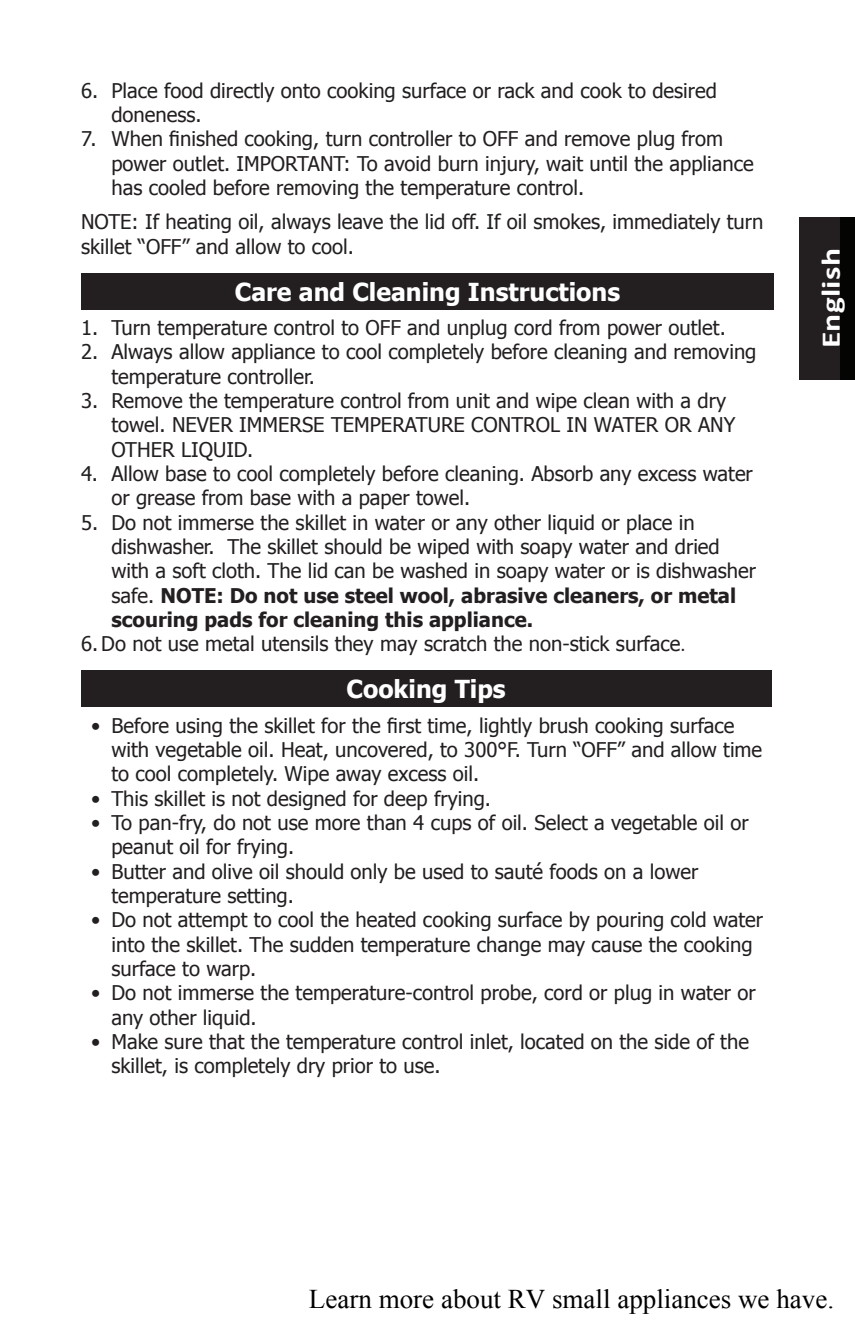
<style>
.page{position:relative;width:855px;height:1326px;background:#fff}
.page>*{position:absolute;margin:0;border:0;box-sizing:border-box;transform-origin:0 0}
.t1{font:27px "Times New Roman";color:#000}
.t2{font:700 27px "Calibri";letter-spacing:.005em;color:#fff;scale:1.25 1}
.t3{font:700 24.75px "Tahoma";color:#fff}
.t4{font:20.25px/24.3px "Tahoma";color:#231f20}
.s1{font-weight:700}
.s2{font-family:"Calibri"}
</style>
<div class="page">
<div style="left:799px;top:217px;width:56px;height:162px;background:#040503"></div>
<div style="left:799px;top:217px;width:40px;height:162px;background:#231f20"></div>
<div style="left:81px;top:273px;width:693px;height:37px;background:#231f20"></div>
<div style="left:81px;top:670px;width:690px;height:37px;background:#231f20"></div>
<p class="t4" style="left:111px;top:79px;width:607px;text-indent:-30px">6. Place food directly onto cooking surface or rack and cook to desired doneness.</p>
<p class="t4" style="left:111px;top:128px;width:644px;text-indent:-30px">7. When finished cooking, turn controller to OFF and remove plug from power outlet. IMPORTANT: To avoid burn injury, wait until the appliance has cooled before removing the temperature control.</p>
<p class="t4" style="left:81px;top:209px;width:684px">NOTE: If heating oil, always leave the lid off. If oil smokes, immediately turn skillet “OFF” and allow to cool.</p>
<p class="t3" style="left:235px;top:274px;width:387px">Care and Cleaning Instructions</p>
<p class="t4" style="left:81px;top:317px;width:646px">1. Turn temperature control to OFF and unplug cord from power outlet.</p>
<p class="t4" style="left:111px;top:341px;width:646px;text-indent:-30px">2. Always allow appliance to cool completely before cleaning and removing temperature controller.</p>
<p class="t4" style="left:111px;top:390px;width:625px;text-indent:-30px">3. Remove the temperature control from unit and wipe clean with a dry towel. NEVER IMMERSE TEMPERATURE CONTROL IN WATER OR ANY<br>OTHER LIQUID.</p>
<p class="t4" style="left:111px;top:462px;width:643px;text-indent:-30px">4. Allow base to cool completely before cleaning. Absorb any excess water or grease from base with a paper towel.</p>
<p class="t4" style="left:111px;top:511px;width:646px;text-indent:-30px">5. Do not immerse the skillet in water or any other liquid or place in dishwasher. The skillet should be wiped with soapy water and dried with a soft cloth. The lid can be washed in soapy water or is dishwasher safe. <span class="s1">NOTE: Do not use steel wool, abrasive cleaners, or metal scouring pads for cleaning this appliance.</span></p>
<p class="t4" style="left:81px;top:633px;width:606px">6. Do not use metal utensils they may scratch the non-stick surface<span class="s2">.</span></p>
<p class="t3" style="left:346px;top:672px;width:161px">Cooking Tips</p>
<p class="t4" style="left:111px;top:714px;width:652px;text-indent:-20px">• Before using the skillet for the first time, lightly brush cooking surface with vegetable oil. Heat, uncovered, to 300°F. Turn “OFF” and allow time to cool completely. Wipe away excess oil.</p>
<p class="t4" style="left:91px;top:787px;width:401px">• This skillet is not designed for deep frying.</p>
<p class="t4" style="left:111px;top:811px;width:638px;text-indent:-20px">• To pan-fry, do not use more than 4 cups of oil. Select a vegetable oil or peanut oil for frying.</p>
<p class="t4" style="left:111px;top:860px;width:588px;text-indent:-20px">• Butter and olive oil should only be used to sauté foods on a lower temperature setting.</p>
<p class="t4" style="left:111px;top:908px;width:653px;text-indent:-20px">• Do not attempt to cool the heated cooking surface by pouring cold water into the skillet. The sudden temperature change may cause the cooking surface to warp.</p>
<p class="t4" style="left:111px;top:981px;width:645px;text-indent:-20px">• Do not immerse the temperature-control probe, cord or plug in water or any other liquid.</p>
<p class="t4" style="left:111px;top:1030px;width:639px;text-indent:-20px">• Make sure that the temperature control inlet, located on the side of the skillet, is completely dry prior to use.</p>
<h1 class="t2" style="left:817px;top:348px;width:81px;rotate:-90deg">English</h1>
<h1 class="t1" style="left:309px;top:1279px;width:526px">Learn more about RV small appliances we have.</h1>
</div>
